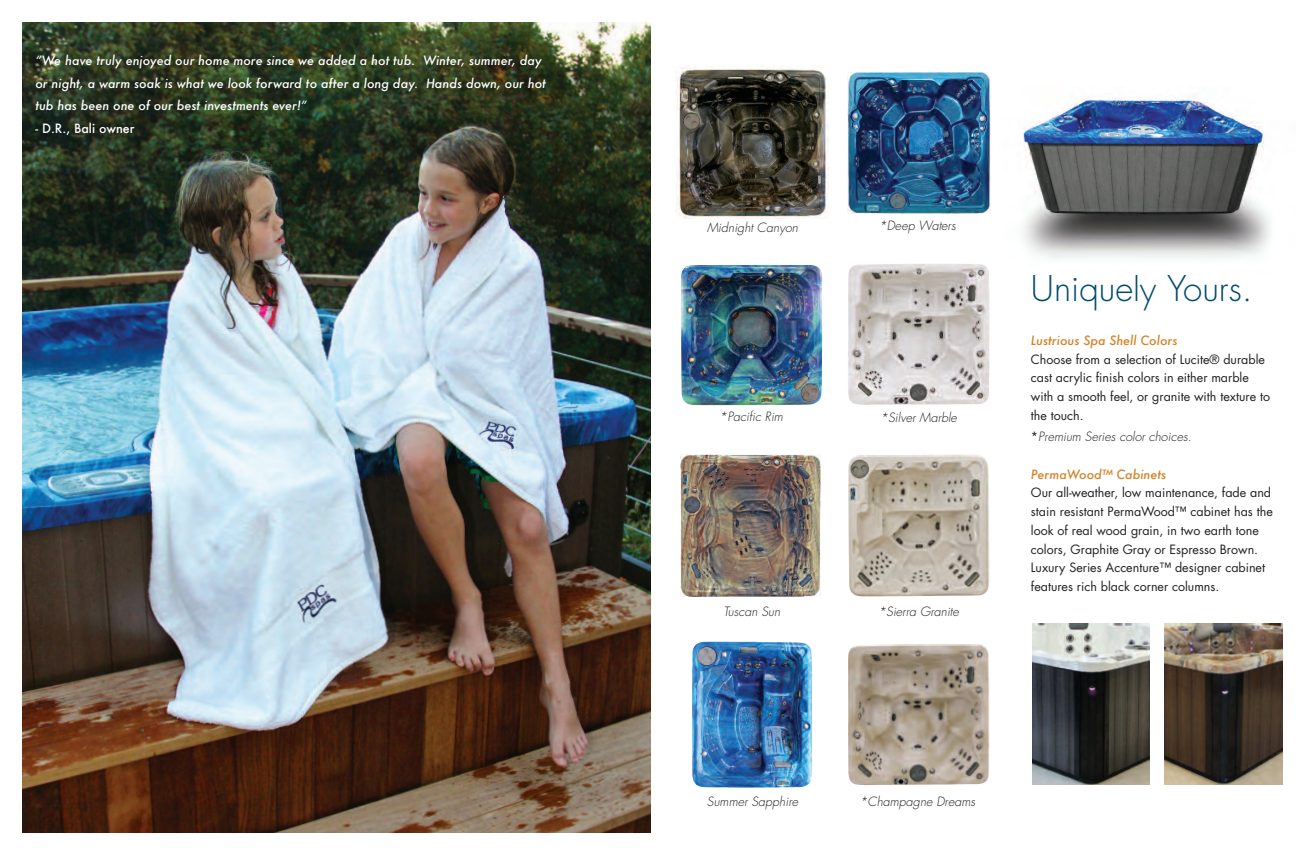
<style>
.page{position:relative;width:1305px;height:855px;background:#fff}
.page>*{position:absolute;margin:0;border:0;box-sizing:border-box;transform-origin:0 0}
.t1{font:300 35px "Futura";color:#004b6d}
.t2{font:12.5px/18.8px "Futura";color:#231f20}
.t3{font:italic 500 12.5px/22.5px "Futura";color:#fff}
.t4{font:italic 300 12.5px "Futura";color:#231f20}
.t5{font:italic 500 12.5px "Futura";color:#d48228}
.t6{font:500 12.5px "Futura";color:#fff}
.s1{font-weight:400;font-style:normal}
</style>
<div class="page">
<img style="left:675px;top:65px;width:154px;height:154px">
<img style="left:847px;top:73px;width:143px;height:140px">
<img style="left:681px;top:265px;width:141px;height:140px">
<img style="left:848px;top:264px;width:141px;height:141px">
<img style="left:680px;top:455px;width:141px;height:141px">
<img style="left:692px;top:642px;width:120px;height:146px">
<img style="left:848px;top:455px;width:141px;height:141px">
<img style="left:1032px;top:624px;width:118px;height:161px">
<img style="left:1165px;top:624px;width:117px;height:161px">
<img style="left:848px;top:644px;width:141px;height:141px">
<img style="left:1023px;top:95px;width:247px;height:163px">
<img style="left:22px;top:22px;width:629px;height:810px">
<p class="t3" style="left:35px;top:50px;width:512px">“We have truly enjoyed our home more since we added a hot tub. Winter, summer, day or night, a warm soak is what we look forward to after a long day. Hands down, our hot tub has been one of our best investments ever!”</p>
<p class="t6" style="left:35px;top:121px;width:100px">- D.R., Bali owner</p>
<p class="t4" style="left:707px;top:222px;width:92px">Midnight Canyon</p>
<p class="t4" style="left:879px;top:220px;width:78px">*Deep Waters</p>
<p class="t4" style="left:720px;top:411px;width:65px">*Pacific Rim</p>
<p class="t4" style="left:880px;top:411px;width:78px">*Silver Marble</p>
<p class="t4" style="left:723px;top:606px;width:58px">Tuscan Sun</p>
<p class="t4" style="left:878px;top:606px;width:82px">*Sierra Granite</p>
<h1 class="t1" style="left:1031px;top:272px;width:223px">Uniquely Yours.</h1>
<p class="t5" style="left:1031px;top:333px;width:148px">Lustrious Spa Shell Colors</p>
<p class="t2" style="left:1031px;top:351px;width:241px">Choose from a selection of Lucite® durable cast acrylic finish colors in either marble with a smooth feel, or granite with texture to the touch.</p>
<p class="t4" style="left:1031px;top:431px;width:162px"><span class="s1">*</span>Premium Series color choices.</p>
<p class="t5" style="left:1031px;top:467px;width:137px">PermaWood™ Cabinets</p>
<p class="t2" style="left:1031px;top:484px;width:243px">Our all-weather, low maintenance, fade and stain resistant PermaWood™ cabinet has the look of real wood grain, in two earth tone colors, Graphite Gray or Espresso Brown.<br>Luxury Series Accenture™ designer cabinet features rich black corner columns.</p>
<p class="t4" style="left:707px;top:796px;width:93px">Summer Sapphire</p>
<p class="t4" style="left:860px;top:796px;width:117px">*Champagne Dreams</p>
</div>
